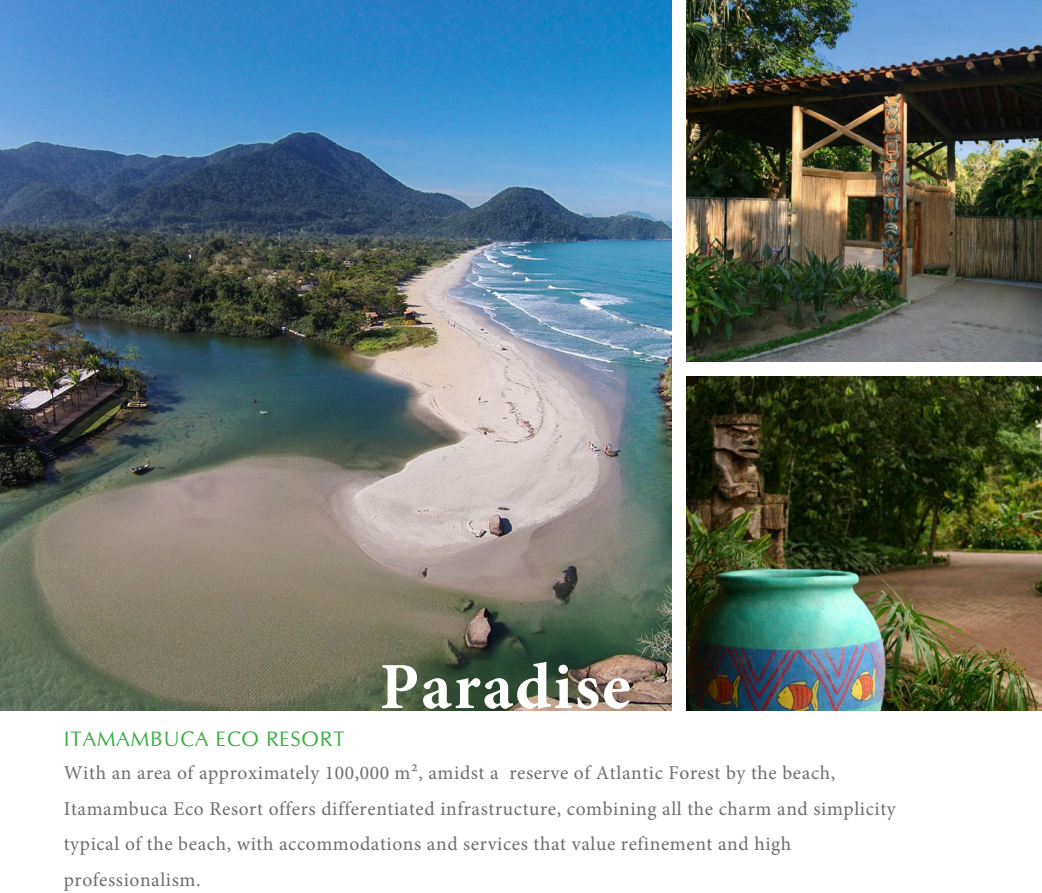
<style>
.page{position:relative;width:1042px;height:893px;background:#fff}
.page>*{position:absolute;margin:0;border:0;box-sizing:border-box;transform-origin:0 0}
.t1{font:700 66px "Minion Pro";letter-spacing:.03em;color:#fff}
.t2{font:21px "CG Omega";letter-spacing:.03em;color:#40ae49}
.t3{font:19.5px/35.4px "Minion Pro";letter-spacing:.03em;color:#6c6d70}
</style>
<div class="page">
<img style="left:0;top:0;width:672px;height:710px">
<img style="left:687px;top:0;width:354px;height:361px">
<img style="left:687px;top:376px;width:355px;height:334px">
<h1 class="t1" style="left:379px;top:640px;width:253px">Paradise</h1>
<p class="t2" style="left:64px;top:726px;width:282px">ITAMAMBUCA ECO RESORT</p>
<p class="t3" style="left:64px;top:756px;width:833px">With an area of approximately 100,000 m², amidst a reserve of Atlantic Forest by the beach, Itamambuca Eco Resort offers differentiated infrastructure, combining all the charm and simplicity typical of the beach, with accommodations and services that value refinement and high professionalism.</p>
</div>
